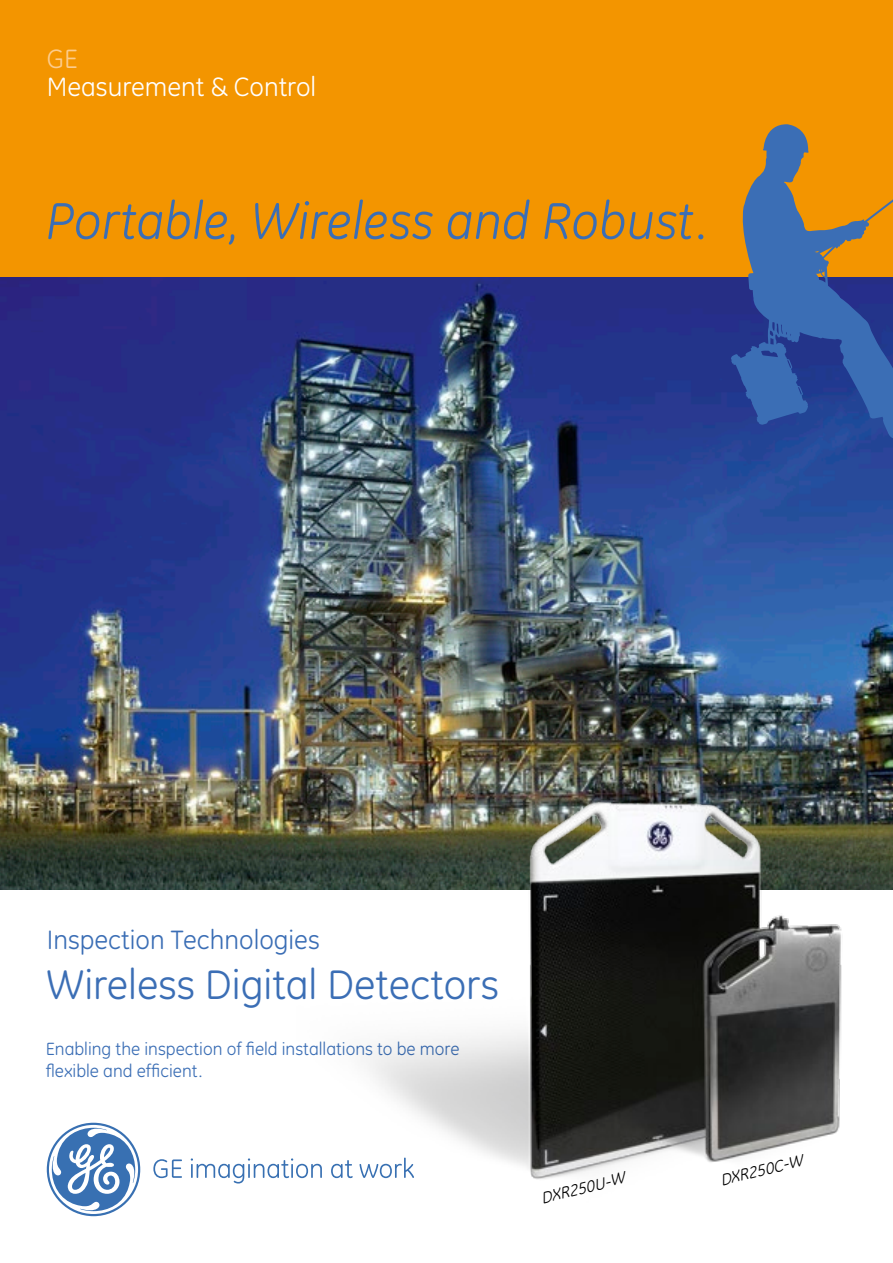
<style>
.page{position:relative;width:893px;height:1263px;background:#fff}
.page>*{position:absolute;margin:0;border:0;box-sizing:border-box;transform-origin:0 0}
.t1{font:italic 52.5px "GE Inspira";color:#3b6eb5}
.t2{font:42px "GE Inspira";color:#3b6eb5}
.t3{font:27px "GE Inspira";color:#3b6eb5}
.t4{font:27px "GE Inspira";color:#fff}
.t5{font:27px "GE Inspira";color:#fccc8d}
.t6{font:18px/21.6px "GE Inspira";color:#3b6eb5}
.t7{font:italic 16.5px "GE Inspira";color:#000}
</style>
<div class="page">
<img style="left:0;top:276px;width:893px;height:613px">
<div style="left:0;top:0;width:893px;height:276px;background:#f39500"></div>
<svg style="left:47px;top:1123px;width:93px;height:93px"></svg>
<svg style="left:153px;top:1159px;width:29px;height:19px"></svg>
<svg style="left:191px;top:1158px;width:103px;height:25px"></svg>
<svg style="left:739px;top:124px;width:154px;height:323px"></svg>
<svg style="left:748px;top:272px;width:22px;height:18px"></svg>
<svg style="left:731px;top:296px;width:162px;height:129px;background:#2f53a2"></svg>
<img style="left:296px;top:789px;width:597px;height:390px">
<h3 class="t5" style="left:47px;top:43px;width:32px">GE</h3>
<h3 class="t4" style="left:47px;top:71px;width:271px">Measurement &amp; Control</h3>
<h1 class="t1" style="left:46px;top:189px;width:663px">Portable, Wireless and Robust.</h1>
<h3 class="t3" style="left:47px;top:924px;width:275px">Inspection Technologies</h3>
<h2 class="t2" style="left:47px;top:961px;width:454px">Wireless Digital Detectors</h2>
<p class="t6" style="left:46px;top:1038px;width:415px">Enabling the inspection of field installations to be more flexible and efficient.</p>
<p class="t7" style="left:539px;top:1189px;width:87px;rotate:-14deg">DXR250U-W</p>
<p class="t7" style="left:718px;top:1171px;width:86px;rotate:-14deg">DXR250C-W</p>
</div>
